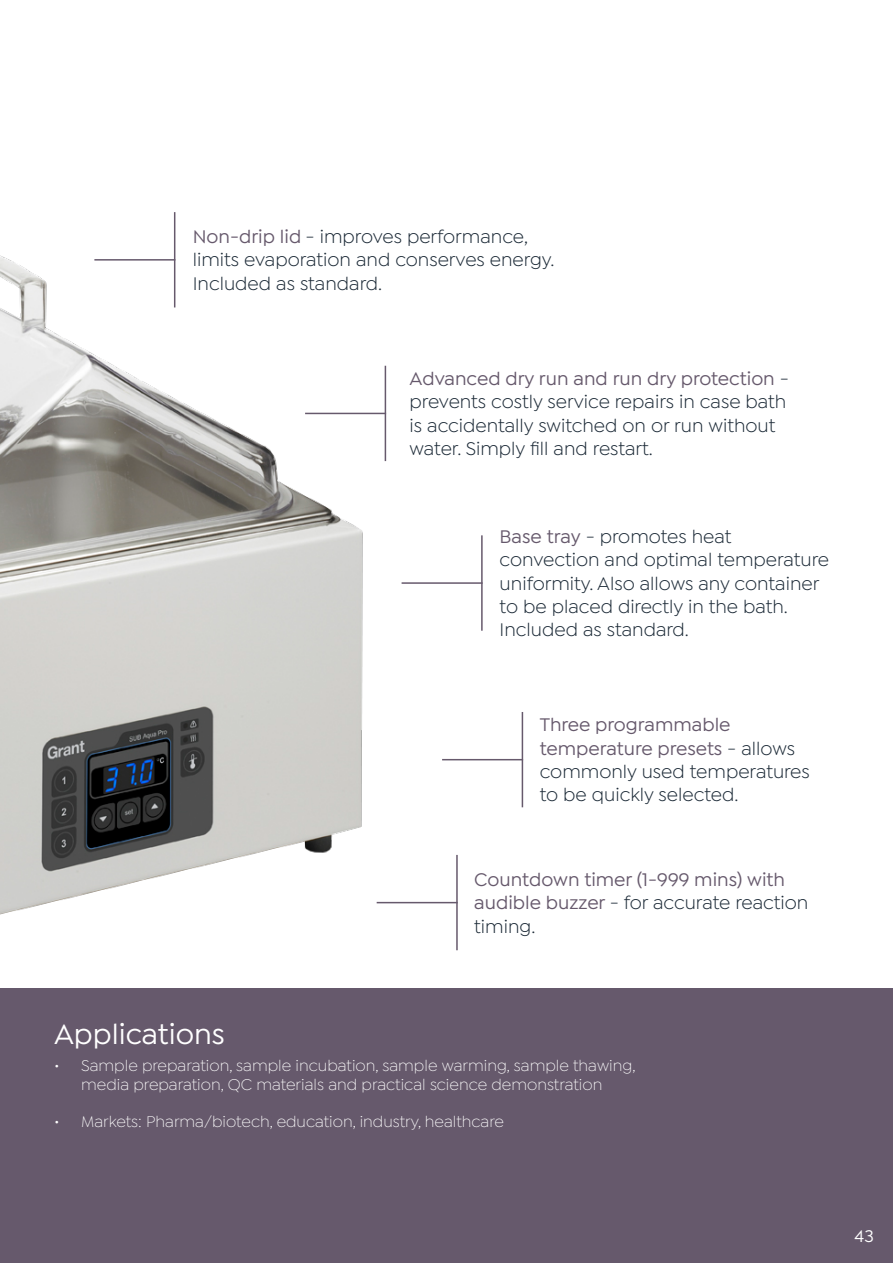
<style>
.page{position:relative;width:893px;height:1263px;background:#fff}
.page>*{position:absolute;margin:0;border:0;box-sizing:border-box;transform-origin:0 0}
.t1{font:500 30px "Isidora Sans";color:#fff}
.t2{font:19.5px/23.4px "Isidora Sans";color:#1c2a37}
.t3{font:500 19.5px/23.4px "Isidora Sans";color:#66596c}
.t4{font:500 18px "Isidora Sans";color:#fff}
.t5{font:300 16.5px/19.8px "Isidora Sans";color:#fff;text-align:center}
.s1{font-weight:500;color:#66596c}
.s2{font-weight:400;color:#1c2a37}
</style>
<div class="page">
<div style="left:0;top:989px;width:893px;height:274px;background:#66596c"></div>
<img style="left:0;top:223px;width:379px;height:692px">
<hr style="left:174px;top:212px;width:1px;height:95px;background:#66596c">
<hr style="left:94px;top:259px;width:81px;height:2px;background:#66596c">
<hr style="left:456px;top:855px;width:2px;height:95px;background:#66596c">
<hr style="left:377px;top:902px;width:81px;height:1px;background:#66596c">
<hr style="left:481px;top:535px;width:2px;height:96px;background:#66596c">
<hr style="left:402px;top:582px;width:81px;height:2px;background:#66596c">
<hr style="left:385px;top:366px;width:1px;height:95px;background:#66596c">
<hr style="left:305px;top:413px;width:81px;height:1px;background:#66596c">
<hr style="left:522px;top:712px;width:1px;height:95px;background:#66596c">
<hr style="left:442px;top:759px;width:81px;height:1px;background:#66596c">
<p class="t2" style="left:193px;top:225px;width:363px"><span class="s1">Non-drip lid</span> - improves performance, limits evaporation and conserves energy.<br>Included as standard.</p>
<p class="t2" style="left:410px;top:367px;width:381px"><span class="s1">Advanced dry run and run dry protection</span> - prevents costly service repairs in case bath is accidentally switched on or run without water. Simply fill and restart.</p>
<p class="t2" style="left:500px;top:525px;width:331px"><span class="s1">Base tray</span> - promotes heat convection and optimal temperature uniformity. Also allows any container to be placed directly in the bath.<br>Included as standard.</p>
<p class="t2" style="left:540px;top:713px;width:272px"><span class="s1">Three programmable temperature presets</span> - allows commonly used temperatures to be quickly selected.</p>
<p class="t3" style="left:474px;top:868px;width:336px">Countdown timer (1-999 mins) with audible buzzer <span class="s2">- for accurate reaction timing.</span></p>
<h1 class="t1" style="left:54px;top:1017px;width:172px">Applications</h1>
<p class="t5" style="left:54px;top:1055px;width:583px">• Sample preparation, sample incubation, sample warming, sample thawing, media preparation, QC materials and practical science demonstration</p>
<p class="t5" style="left:54px;top:1112px;width:451px">• Markets: Pharma/biotech, education, industry, healthcare</p>
<p class="t4" style="left:855px;top:1226px;width:21px">43</p>
</div>
